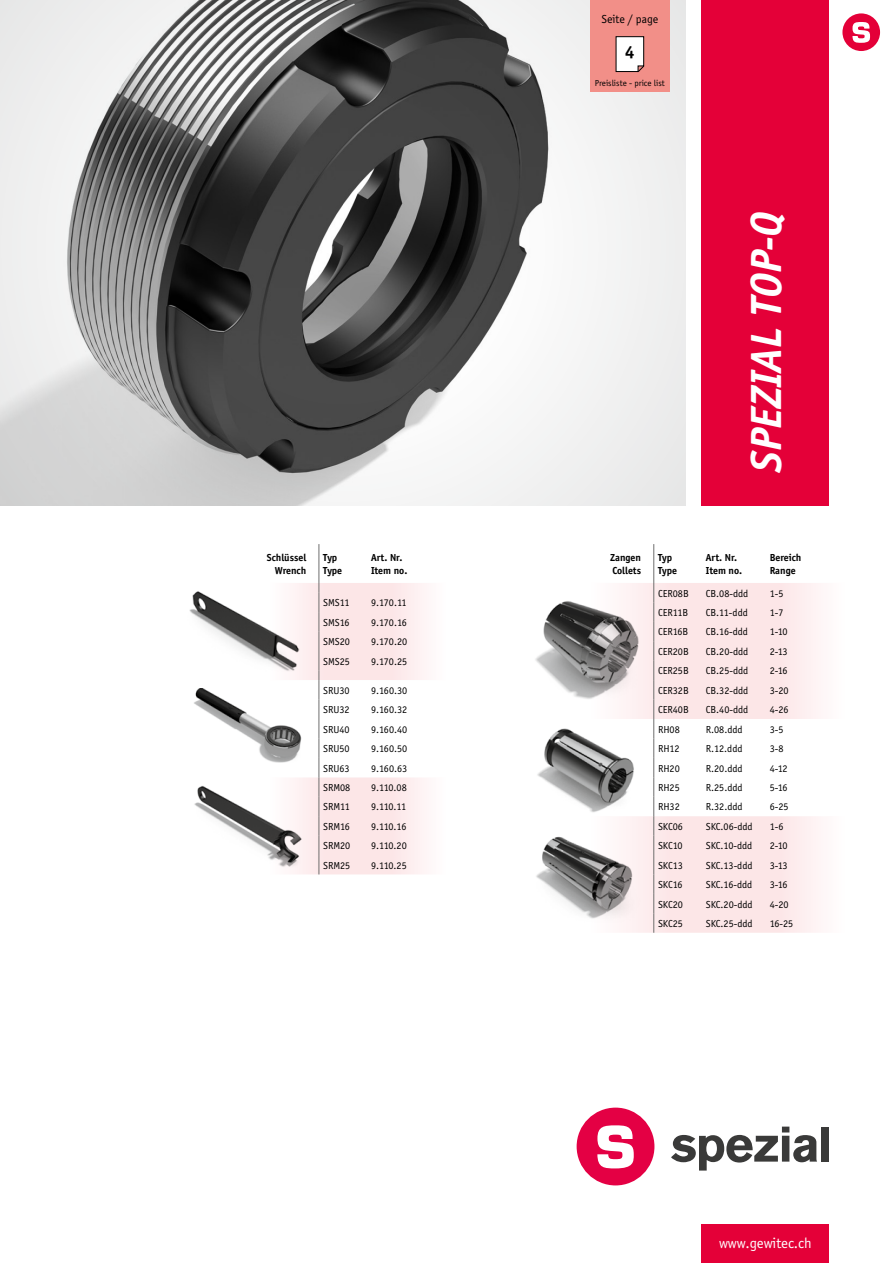
<style>
.page{position:relative;width:893px;height:1263px;background:#fff}
.page>*{position:absolute;margin:0;border:0;box-sizing:border-box;transform-origin:0 0}
.t1{font:italic 700 45px "Officina Sans";color:#fff}
.t2{font:700 18px "Officina Sans";color:#000}
.t3{font:15px "Officina Sans";color:#fff}
.t4{font:12px "Officina Sans";color:#000}
.t5{font:10.5px "Officina Sans";color:#000}
.t6{font:700 10.5px/12.8px "Officina Sans";color:#000}
.t7{font:9px "Officina Sans";color:#000}
</style>
<div class="page">
<img style="left:0;top:0;width:686px;height:505px">
<div style="left:702px;top:1224px;width:127px;height:39px;background:#e40038"></div>
<div style="left:702px;top:0;width:127px;height:505px;background:#e40038"></div>
<hr style="left:319px;top:544px;width:1px;height:39px;background:#6e6e6e">
<svg style="left:274px;top:583px;width:150px;height:291px"></svg>
<hr style="left:653px;top:544px;width:1px;height:39px;background:#6e6e6e">
<svg style="left:623px;top:583px;width:195px;height:350px"></svg>
<img style="left:194px;top:783px;width:109px;height:85px">
<img style="left:535px;top:600px;width:107px;height:102px">
<img style="left:537px;top:726px;width:105px;height:90px">
<img style="left:536px;top:832px;width:106px;height:91px">
<img style="left:194px;top:688px;width:109px;height:74px">
<img style="left:189px;top:591px;width:111px;height:81px">
<svg style="left:842px;top:13px;width:38px;height:38px"></svg>
<div style="left:590px;top:0;width:80px;height:91px;background:#f28f88"></div>
<svg style="left:615px;top:36px;width:30px;height:37px"></svg>
<svg style="left:671px;top:1126px;width:146px;height:44px"></svg>
<div style="left:822px;top:1127px;width:7px;height:34px;background:#3a3a39"></div>
<div style="left:577px;top:1107px;width:77px;height:78px;background:#e40044;border-radius:50%"></div>
<svg style="left:597px;top:1125px;width:37px;height:43px"></svg>
<p class="t6" style="left:267px;top:551px;width:41px;text-align:right">Schlüssel<br>Wrench</p>
<p class="t6" style="left:323px;top:551px;width:20px">Typ<br>Type</p>
<p class="t6" style="left:371px;top:551px;width:38px">Art. Nr.<br>Item no.</p>
<p class="t5" style="left:323px;top:597px;width:28px">SMS11</p>
<p class="t5" style="left:371px;top:597px;width:37px">9.170.11</p>
<p class="t5" style="left:323px;top:616px;width:28px">SMS16</p>
<p class="t5" style="left:371px;top:616px;width:37px">9.170.16</p>
<p class="t5" style="left:323px;top:636px;width:28px">SMS20</p>
<p class="t5" style="left:371px;top:636px;width:38px">9.170.20</p>
<p class="t5" style="left:323px;top:655px;width:28px">SMS25</p>
<p class="t5" style="left:371px;top:655px;width:38px">9.170.25</p>
<p class="t5" style="left:323px;top:684px;width:28px">SRU30</p>
<p class="t5" style="left:371px;top:684px;width:38px">9.160.30</p>
<p class="t5" style="left:323px;top:704px;width:28px">SRU32</p>
<p class="t5" style="left:371px;top:704px;width:38px">9.160.32</p>
<p class="t5" style="left:323px;top:723px;width:28px">SRU40</p>
<p class="t5" style="left:371px;top:723px;width:38px">9.160.40</p>
<p class="t5" style="left:323px;top:743px;width:28px">SRU50</p>
<p class="t5" style="left:371px;top:743px;width:38px">9.160.50</p>
<p class="t5" style="left:323px;top:762px;width:28px">SRU63</p>
<p class="t5" style="left:371px;top:762px;width:38px">9.160.63</p>
<p class="t5" style="left:323px;top:782px;width:29px">SRM08</p>
<p class="t5" style="left:371px;top:782px;width:37px">9.110.08</p>
<p class="t5" style="left:323px;top:801px;width:28px">SRM11</p>
<p class="t5" style="left:371px;top:801px;width:37px">9.110.11</p>
<p class="t5" style="left:323px;top:820px;width:28px">SRM16</p>
<p class="t5" style="left:371px;top:820px;width:37px">9.110.16</p>
<p class="t5" style="left:323px;top:840px;width:29px">SRM20</p>
<p class="t5" style="left:371px;top:840px;width:37px">9.110.20</p>
<p class="t5" style="left:323px;top:859px;width:29px">SRM25</p>
<p class="t5" style="left:371px;top:859px;width:37px">9.110.25</p>
<p class="t4" style="left:601px;top:12px;width:58px">Seite / page</p>
<h2 class="t2" style="left:625px;top:41px;width:11px">4</h2>
<p class="t7" style="left:595px;top:78px;width:71px">Preisliste - price list</p>
<h1 class="t1" style="left:740px;top:473px;width:263px;rotate:-90deg">SPEZIAL TOP-Q</h1>
<p class="t6" style="left:610px;top:551px;width:32px">Zangen<br>Collets</p>
<p class="t6" style="left:658px;top:551px;width:20px">Typ<br>Type</p>
<p class="t6" style="left:706px;top:551px;width:38px">Art. Nr.<br>Item no.</p>
<p class="t6" style="left:770px;top:551px;width:33px">Bereich<br>Range</p>
<p class="t5" style="left:658px;top:587px;width:32px">CER08B</p>
<p class="t5" style="left:706px;top:587px;width:44px">CB.08-ddd</p>
<p class="t5" style="left:770px;top:587px;width:15px">1-5</p>
<p class="t5" style="left:658px;top:607px;width:32px">CER11B</p>
<p class="t5" style="left:706px;top:607px;width:43px">CB.11-ddd</p>
<p class="t5" style="left:770px;top:607px;width:15px">1-7</p>
<p class="t5" style="left:658px;top:626px;width:32px">CER16B</p>
<p class="t5" style="left:706px;top:626px;width:44px">CB.16-ddd</p>
<p class="t5" style="left:770px;top:626px;width:19px">1-10</p>
<p class="t5" style="left:658px;top:646px;width:32px">CER20B</p>
<p class="t5" style="left:706px;top:646px;width:44px">CB.20-ddd</p>
<p class="t5" style="left:770px;top:646px;width:20px">2-13</p>
<p class="t5" style="left:658px;top:665px;width:32px">CER25B</p>
<p class="t5" style="left:706px;top:665px;width:44px">CB.25-ddd</p>
<p class="t5" style="left:770px;top:665px;width:19px">2-16</p>
<p class="t5" style="left:658px;top:684px;width:32px">CER32B</p>
<p class="t5" style="left:706px;top:684px;width:44px">CB.32-ddd</p>
<p class="t5" style="left:770px;top:684px;width:20px">3-20</p>
<p class="t5" style="left:658px;top:704px;width:32px">CER40B</p>
<p class="t5" style="left:706px;top:704px;width:44px">CB.40-ddd</p>
<p class="t5" style="left:770px;top:704px;width:20px">4-26</p>
<p class="t5" style="left:658px;top:723px;width:23px">RH08</p>
<p class="t5" style="left:706px;top:723px;width:38px">R.08.ddd</p>
<p class="t5" style="left:770px;top:723px;width:15px">3-5</p>
<p class="t5" style="left:658px;top:743px;width:23px">RH12</p>
<p class="t5" style="left:706px;top:743px;width:38px">R.12.ddd</p>
<p class="t5" style="left:770px;top:743px;width:15px">3-8</p>
<p class="t5" style="left:658px;top:762px;width:23px">RH20</p>
<p class="t5" style="left:706px;top:762px;width:38px">R.20.ddd</p>
<p class="t5" style="left:770px;top:762px;width:20px">4-12</p>
<p class="t5" style="left:658px;top:782px;width:23px">RH25</p>
<p class="t5" style="left:706px;top:782px;width:38px">R.25.ddd</p>
<p class="t5" style="left:770px;top:782px;width:19px">5-16</p>
<p class="t5" style="left:658px;top:801px;width:23px">RH32</p>
<p class="t5" style="left:706px;top:801px;width:38px">R.32.ddd</p>
<p class="t5" style="left:770px;top:801px;width:20px">6-25</p>
<p class="t5" style="left:658px;top:820px;width:26px">SKC06</p>
<p class="t5" style="left:706px;top:820px;width:48px">SKC.06-ddd</p>
<p class="t5" style="left:770px;top:820px;width:15px">1-6</p>
<p class="t5" style="left:658px;top:840px;width:26px">SKC10</p>
<p class="t5" style="left:706px;top:840px;width:48px">SKC.10-ddd</p>
<p class="t5" style="left:770px;top:840px;width:19px">2-10</p>
<p class="t5" style="left:658px;top:859px;width:26px">SKC13</p>
<p class="t5" style="left:706px;top:859px;width:48px">SKC.13-ddd</p>
<p class="t5" style="left:770px;top:859px;width:20px">3-13</p>
<p class="t5" style="left:658px;top:879px;width:26px">SKC16</p>
<p class="t5" style="left:706px;top:879px;width:48px">SKC.16-ddd</p>
<p class="t5" style="left:770px;top:879px;width:19px">3-16</p>
<p class="t5" style="left:658px;top:898px;width:26px">SKC20</p>
<p class="t5" style="left:706px;top:898px;width:48px">SKC.20-ddd</p>
<p class="t5" style="left:770px;top:898px;width:20px">4-20</p>
<p class="t5" style="left:658px;top:918px;width:26px">SKC25</p>
<p class="t5" style="left:706px;top:918px;width:48px">SKC.25-ddd</p>
<p class="t5" style="left:770px;top:918px;width:25px">16-25</p>
<h3 class="t3" style="left:719px;top:1235px;width:94px">www.gewitec.ch</h3>
</div>
